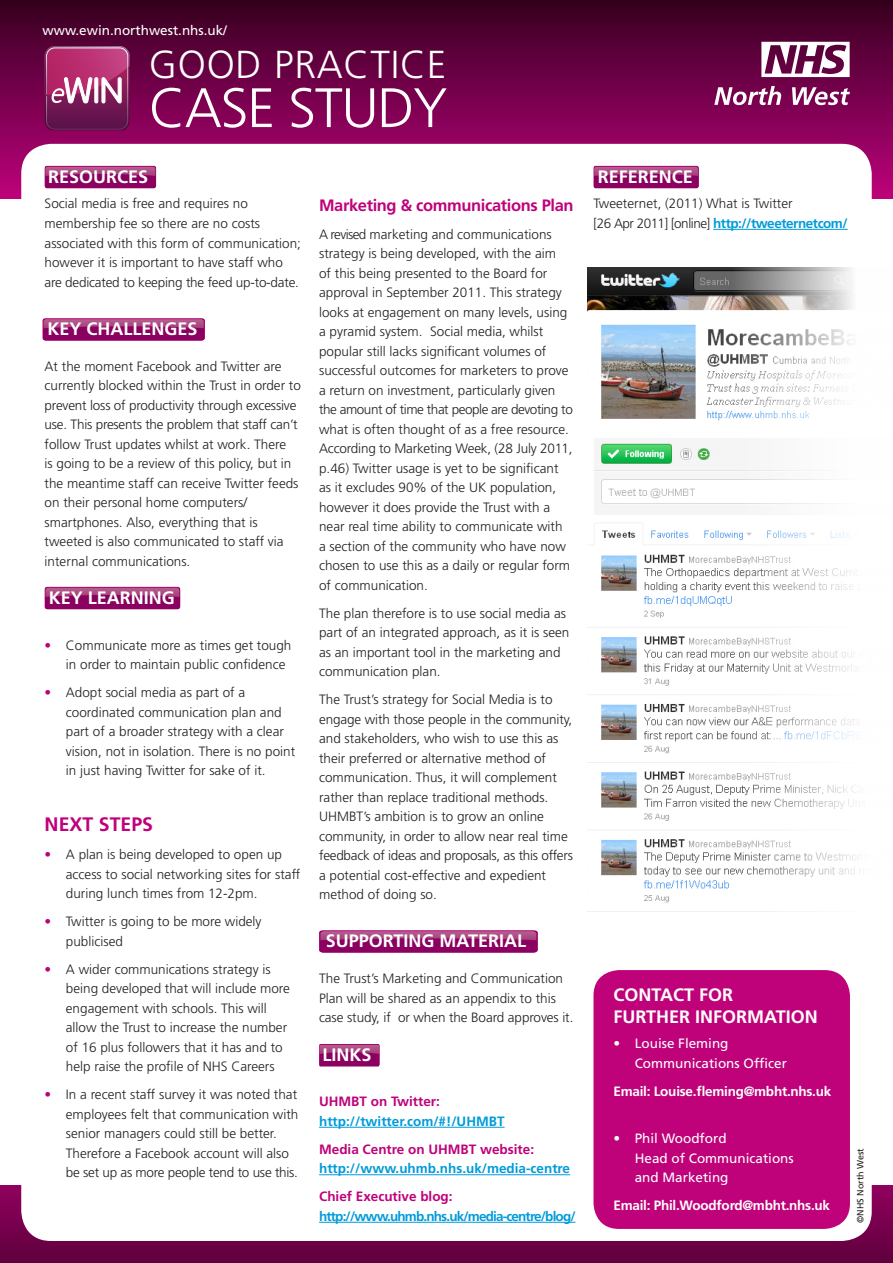
<style>
.page{position:relative;width:893px;height:1263px;background:#fff}
.page>*{position:absolute;margin:0;border:0;box-sizing:border-box;transform-origin:0 0}
.t1{font:300 55.5px "Frutiger";letter-spacing:-.02em;color:#fff}
.t2{font:300 39px "Frutiger";letter-spacing:.02em;color:#fff}
.t3{font:700 19.5px "Frutiger";color:#bf027a}
.t4{font:700 18px "Frutiger";color:#fff}
.t5{font:700 16.5px "Frutiger";letter-spacing:-.025em;color:#bf027a}
.t6{font:300 13.5px/19.5px "Frutiger";color:#231f20}
.t7{font:13.5px/19.5px "Frutiger";color:#fff}
.t8{font:700 13.5px/19.5px "Frutiger";color:#009bda}
.t9{font:700 13.5px "Frutiger";letter-spacing:-.02em;color:#fff}
.t10{font:700 13.5px/19.5px "Frutiger";letter-spacing:-.06em;color:#009bda}
.t11{font:9px "Frutiger";color:#231f20}
.s1{color:#bf027a}
.s2{font-weight:700;color:#009bda}
</style>
<div class="page">
<div style="left:0;top:0;width:893px;height:198px;background:linear-gradient(to bottom,#36001f,#bc037c)"></div>
<div style="left:0;top:1186px;width:893px;height:77px;background:linear-gradient(to bottom,#90015e,#60023e)"></div>
<div style="left:21px;top:144px;width:851px;height:1097px;background:#fff;border-radius:30px"></div>
<svg style="left:714px;top:86px;width:136px;height:19px"></svg>
<svg style="left:761px;top:42px;width:89px;height:35px"></svg>
<svg style="left:45px;top:46px;width:84px;height:84px;background:#a04276"></svg>
<hr style="left:319px;top:1127px;width:186px;height:1px;background:#009bda">
<hr style="left:319px;top:1174px;width:251px;height:1px;background:#009bda">
<hr style="left:319px;top:1222px;width:256px;height:1px;background:#009bda">
<hr style="left:713px;top:229px;width:135px;height:1px;background:#009bda">
<div style="left:45px;top:166px;width:111px;height:22px;background:#af1076;border-radius:2px"></div>
<svg style="left:45px;top:167px;width:111px;height:21px"></svg>
<img style="left:45px;top:167px;width:110px;height:9px">
<svg style="left:319px;top:1044px;width:60px;height:22px"></svg>
<img style="left:319px;top:1045px;width:60px;height:9px">
<svg style="left:43px;top:318px;width:162px;height:23px"></svg>
<div style="left:43px;top:319px;width:162px;height:21px;background:#8a0160"></div>
<img style="left:44px;top:319px;width:160px;height:9px">
<svg style="left:319px;top:930px;width:219px;height:22px;background:#8f0664"></svg>
<img style="left:320px;top:931px;width:216px;height:9px">
<svg style="left:45px;top:587px;width:135px;height:22px;background:#8d0261"></svg>
<img style="left:46px;top:588px;width:133px;height:9px">
<svg style="left:593px;top:166px;width:106px;height:22px"></svg>
<svg style="left:594px;top:167px;width:105px;height:21px"></svg>
<img style="left:594px;top:167px;width:104px;height:9px">
<div style="left:593px;top:970px;width:257px;height:259px;background:#bf027a;border-radius:26px"></div>
<img style="left:588px;top:268px;width:272px;height:644px">
<p class="t7" style="left:43px;top:21px;width:186px">www.ewin.northwest.nhs.uk/</p>
<h2 class="t2" style="left:149px;top:43px;width:299px">GOOD PRACTICE</h2>
<h1 class="t1" style="left:149px;top:77px;width:300px">CASE STUDY</h1>
<p class="t4" style="left:48px;top:166px;width:102px">RESOURCES</p>
<p class="t6" style="left:45px;top:194px;width:258px">Social media is free and requires no membership fee so there are no costs associated with this form of communication; however it is important to have staff who are dedicated to keeping the feed up-to-date.</p>
<p class="t4" style="left:48px;top:319px;width:152px">KEY CHALLENGES</p>
<p class="t6" style="left:45px;top:356px;width:258px">At the moment Facebook and Twitter are currently blocked within the Trust in order to prevent loss of productivity through excessive use. This presents the problem that staff can’t follow Trust updates whilst at work. There<br>is going to be a review of this policy, but in the meantime staff can receive Twitter feeds on their personal home computers/ smartphones. Also, everything that is tweeted is also communicated to staff via internal communications.</p>
<p class="t4" style="left:49px;top:587px;width:128px">KEY LEARNING</p>
<p class="t6" style="left:66px;top:635px;width:227px;text-indent:-21px"><span class="s1">•</span> Communicate more as times get tough in order to maintain public confidence</p>
<p class="t6" style="left:66px;top:683px;width:231px;text-indent:-21px"><span class="s1">•</span> Adopt social media as part of a coordinated communication plan and part of a broader strategy with a clear vision, not in isolation. There is no point in just having Twitter for sake of it.</p>
<p class="t3" style="left:45px;top:813px;width:110px">NEXT STEPS</p>
<p class="t6" style="left:66px;top:845px;width:236px;text-indent:-21px"><span class="s1">•</span> A plan is being developed to open up access to social networking sites for staff during lunch times from 12-2pm.</p>
<p class="t6" style="left:66px;top:912px;width:197px;text-indent:-21px"><span class="s1">•</span> Twitter is going to be more widely publicised</p>
<p class="t6" style="left:66px;top:959px;width:226px;text-indent:-21px"><span class="s1">•</span> A wider communications strategy is being developed that will include more engagement with schools. This will allow the Trust to increase the number of 16 plus followers that it has and to help raise the profile of NHS Careers</p>
<p class="t6" style="left:66px;top:1085px;width:234px;text-indent:-21px"><span class="s1">•</span> In a recent staff survey it was noted that employees felt that communication with senior managers could still be better.<br>Therefore a Facebook account will also be set up as more people tend to use this.</p>
<p class="t5" style="left:319px;top:195px;width:256px">Marketing &amp; communications Plan</p>
<p class="t6" style="left:319px;top:225px;width:255px">A revised marketing and communications strategy is being developed, with the aim<br>of this being presented to the Board for approval in September 2011. This strategy looks at engagement on many levels, using a pyramid system. Social media, whilst popular still lacks significant volumes of successful outcomes for marketers to prove a return on investment, particularly given the amount of time that people are devoting to what is often thought of as a free resource.<br>According to Marketing Week, (28 July 2011, p.46) Twitter usage is yet to be significant as it excludes 90% of the UK population, however it does provide the Trust with a near real time ability to communicate with<br>a section of the community who have now chosen to use this as a daily or regular form of communication.</p>
<p class="t6" style="left:319px;top:604px;width:252px">The plan therefore is to use social media as part of an integrated approach, as it is seen as an important tool in the marketing and communication plan.</p>
<p class="t6" style="left:319px;top:690px;width:255px">The Trust’s strategy for Social Media is to engage with those people in the community, and stakeholders, who wish to use this as their preferred or alternative method of communication. Thus, it will complement rather than replace traditional methods.<br>UHMBT’s ambition is to grow an online community, in order to allow near real time feedback of ideas and proposals, as this offers a potential cost-effective and expedient method of doing so.</p>
<p class="t4" style="left:326px;top:931px;width:202px">SUPPORTING MATERIAL</p>
<p class="t6" style="left:319px;top:969px;width:256px">The Trust’s Marketing and Communication<br>Plan will be shared as an appendix to this case study, if or when the Board approves it.</p>
<p class="t4" style="left:323px;top:1044px;width:51px">LINKS</p>
<p class="t8" style="left:319px;top:1092px;width:187px"><span class="s1">UHMBT on Twitter: </span>http://twitter.com/#!/UHMBT</p>
<p class="t8" style="left:319px;top:1139px;width:253px"><span class="s1">Media Centre on UHMBT website: </span>http://www.uhmb.nhs.uk/media-centre</p>
<p class="t10" style="left:319px;top:1187px;width:258px"><span class="s1">Chief Executive blog: </span>http://www.uhmb.nhs.uk/media-centre/blog/</p>
<p class="t4" style="left:598px;top:166px;width:97px">REFERENCE</p>
<p class="t6" style="left:593px;top:194px;width:256px">Tweeternet, (2011) What is Twitter<br>[26 Apr 2011] [online] <span class="s2">http://tweeternetcom/</span></p>
<p class="t4" style="left:613px;top:984px;width:121px">CONTACT FOR</p>
<p class="t4" style="left:613px;top:1006px;width:206px">FURTHER INFORMATION</p>
<p class="t7" style="left:635px;top:1034px;width:154px;text-indent:-21px">• Louise Fleming<br>Communications Officer</p>
<p class="t9" style="left:613px;top:1083px;width:219px">Email: Louise.fleming@mbht.nhs.uk</p>
<p class="t7" style="left:635px;top:1129px;width:161px;text-indent:-21px">• Phil Woodford<br>Head of Communications and Marketing</p>
<p class="t9" style="left:613px;top:1198px;width:218px">Email: Phil.Woodford@mbht.nhs.uk</p>
<p class="t11" style="left:855px;top:1223px;width:76px;rotate:-90deg">©NHS North West</p>
</div>
